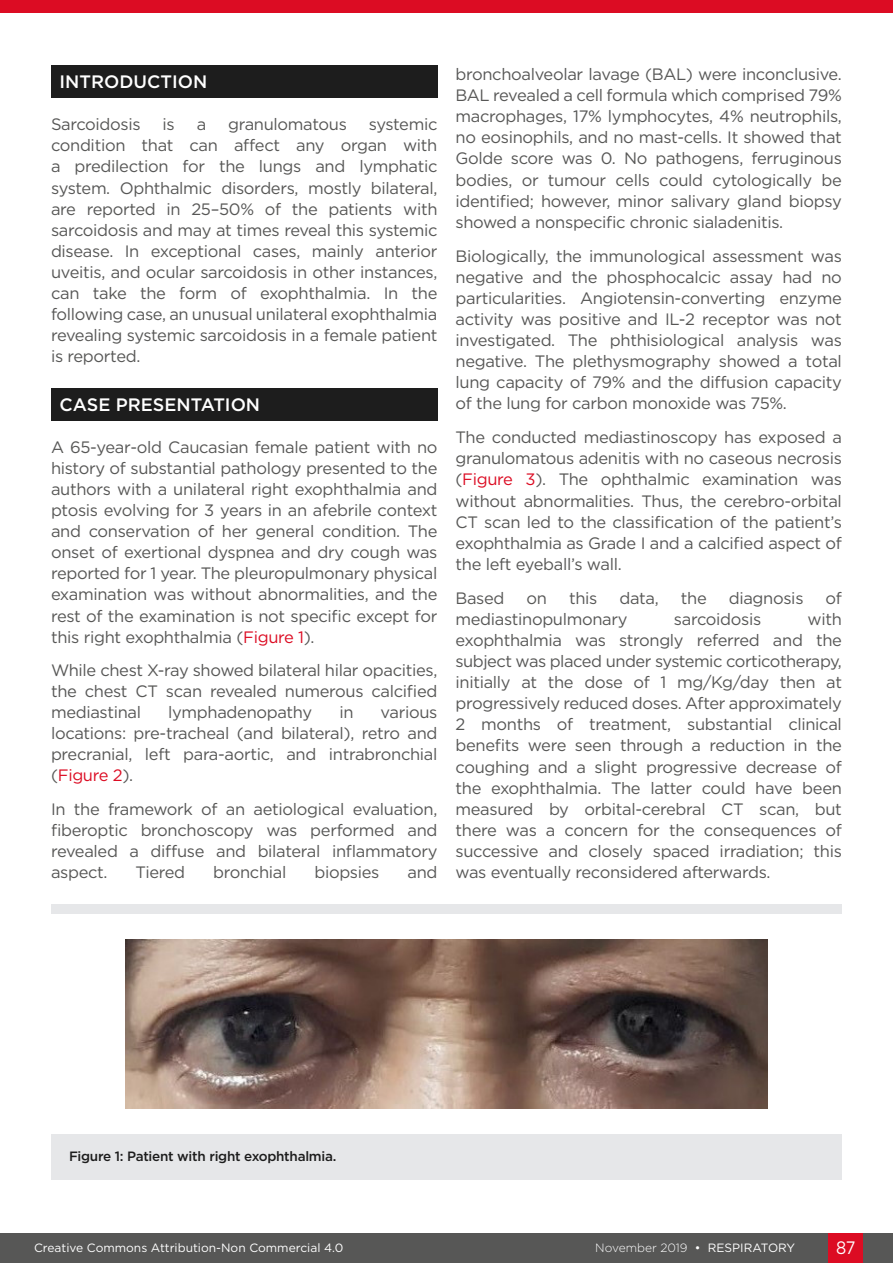
<style>
.page{position:relative;width:893px;height:1263px;background:#fff}
.page>*{position:absolute;margin:0;border:0;box-sizing:border-box;transform-origin:0 0}
.H1__Heading_1{font:500 18px "Gotham";color:#fff}
.t1{font:18px "Gotham";color:#fff;scale:.9 1}
.Body_Text{font:16.5px/21.1px "Gotham";letter-spacing:-.02em;color:#575756;text-align:justify}
.t2{font:500 13.5px "Gotham";letter-spacing:-.02em;color:#1d1d1d}
.t3{font:12px "Gotham";color:#fff}
.t4{font:300 12px "Gotham";color:#fff}
.s1{color:#dc0c23}
.s2{font-weight:400}
</style>
<div class="page">
<div style="left:0;top:1233px;width:893px;height:30px;background:#575756"></div>
<div style="left:829px;top:1233px;width:34px;height:30px;background:#dc0c23"></div>
<div style="left:0;top:0;width:893px;height:13px;background:#dc0c23"></div>
<div style="left:51px;top:65px;width:386px;height:33px;background:#1d1d1d"></div>
<div style="left:51px;top:388px;width:386px;height:33px;background:#1d1d1d"></div>
<div style="left:51px;top:904px;width:791px;height:10px;background:#e6e7e9"></div>
<div style="left:51px;top:1134px;width:791px;height:45px;background:#e6e7e9"></div>
<img style="left:125px;top:939px;width:643px;height:169px">
<p class="H1__Heading_1" style="left:60px;top:70px;width:149px">INTRODUCTION</p>
<p class="Body_Text" style="left:51px;top:114px;width:91px">Sarcoidosis</p>
<p class="Body_Text" style="left:163px;top:114px;width:14px">is</p>
<p class="Body_Text" style="left:197px;top:114px;width:11px">a</p>
<p class="Body_Text" style="left:228px;top:114px;width:120px">granulomatous</p>
<p class="Body_Text" style="left:51px;top:114px;width:388px;text-indent:318px">systemic condition that can affect any organ with a predilection for the lungs and lymphatic system. Ophthalmic disorders, mostly bilateral, are reported in 25–50% of the patients with sarcoidosis and may at times reveal this systemic disease. In exceptional cases, mainly anterior uveitis, and ocular sarcoidosis in other instances, can take the form of exophthalmia. In the following case, an unusual unilateral exophthalmia revealing systemic sarcoidosis in a female patient is reported.</p>
<p class="H1__Heading_1" style="left:60px;top:393px;width:202px">CASE PRESENTATION</p>
<p class="Body_Text" style="left:51px;top:437px;width:388px">A 65-year-old Caucasian female patient with no history of substantial pathology presented to the authors with a unilateral right exophthalmia and ptosis evolving for 3 years in an afebrile context and conservation of her general condition. The onset of exertional dyspnea and dry cough was reported for 1 year. The pleuropulmonary physical examination was without abnormalities, and the rest of the examination is not specific except for this right exophthalmia (<span class="s1">Figure 1</span>).</p>
<p class="Body_Text" style="left:51px;top:660px;width:388px">While chest X-ray showed bilateral hilar opacities, the chest CT scan revealed numerous calcified mediastinal</p>
<p class="Body_Text" style="left:168px;top:701px;width:146px">lymphadenopathy</p>
<p class="Body_Text" style="left:339px;top:701px;width:16px">in</p>
<p class="Body_Text" style="left:51px;top:702px;width:388px;text-indent:330px">various locations: pre-tracheal (and bilateral), retro and precranial, left para-aortic, and intrabronchial (<span class="s1">Figure 2</span>).</p>
<p class="Body_Text" style="left:51px;top:798px;width:388px">In the framework of an aetiological evaluation, fiberoptic bronchoscopy was performed and revealed a diffuse and bilateral inflammatory aspect.</p>
<p class="Body_Text" style="left:136px;top:861px;width:51px">Tiered</p>
<p class="Body_Text" style="left:213px;top:861px;width:75px">bronchial</p>
<p class="Body_Text" style="left:314px;top:861px;width:67px">biopsies</p>
<p class="Body_Text" style="left:407px;top:861px;width:32px">and</p>
<p class="Body_Text" style="left:455px;top:63px;width:388px">bronchoalveolar lavage (BAL) were inconclusive.<br>BAL revealed a cell formula which comprised 79% macrophages, 17% lymphocytes, 4% neutrophils, no eosinophils, and no mast-cells. It showed that Golde score was 0. No pathogens, ferruginous bodies, or tumour cells could cytologically be identified; however, minor salivary gland biopsy showed a nonspecific chronic sialadenitis.</p>
<p class="Body_Text" style="left:455px;top:245px;width:388px">Biologically, the immunological assessment was negative and the phosphocalcic assay had no particularities. Angiotensin-converting enzyme activity was positive and IL-2 receptor was not investigated. The phthisiological analysis was negative. The plethysmography showed a total lung capacity of 79% and the diffusion capacity of the lung for carbon monoxide was 75%.</p>
<p class="Body_Text" style="left:455px;top:426px;width:388px">The conducted mediastinoscopy has exposed a granulomatous adenitis with no caseous necrosis (<span class="s1">Figure 3</span>). The ophthalmic examination was without abnormalities. Thus, the cerebro-orbital CT scan led to the classification of the patient’s exophthalmia as Grade I and a calcified aspect of the left eyeball’s wall.</p>
<p class="Body_Text" style="left:455px;top:587px;width:51px">Based</p>
<p class="Body_Text" style="left:527px;top:587px;width:22px">on</p>
<p class="Body_Text" style="left:569px;top:587px;width:30px">this</p>
<p class="Body_Text" style="left:619px;top:587px;width:41px">data,</p>
<p class="Body_Text" style="left:681px;top:587px;width:27px">the</p>
<p class="Body_Text" style="left:729px;top:587px;width:76px">diagnosis</p>
<p class="Body_Text" style="left:825px;top:587px;width:18px">of</p>
<p class="Body_Text" style="left:455px;top:608px;width:174px">mediastinopulmonary</p>
<p class="Body_Text" style="left:674px;top:608px;width:89px">sarcoidosis</p>
<p class="Body_Text" style="left:455px;top:608px;width:388px;text-indent:352px">with exophthalmia was strongly referred and the subject was placed under systemic corticotherapy, initially at the dose of 1 mg/Kg/day then at progressively reduced doses. After approximately 2 months of treatment, substantial clinical benefits were seen through a reduction in the coughing and a slight progressive decrease of the exophthalmia. The latter could have been measured by orbital-cerebral CT scan, but there was a concern for the consequences of successive and closely spaced irradiation; this was eventually reconsidered afterwards.</p>
<p class="t2" style="left:69px;top:1148px;width:269px">Figure 1: Patient with right exophthalmia.</p>
<p class="t3" style="left:34px;top:1240px;width:311px">Creative Commons Attribution-Non Commercial 4.0</p>
<p class="t4" style="left:595px;top:1240px;width:201px">November 2019 <span class="s2">• RESPIRATORY</span></p>
<p class="t1" style="left:836px;top:1236px;width:23px">87</p>
</div>
